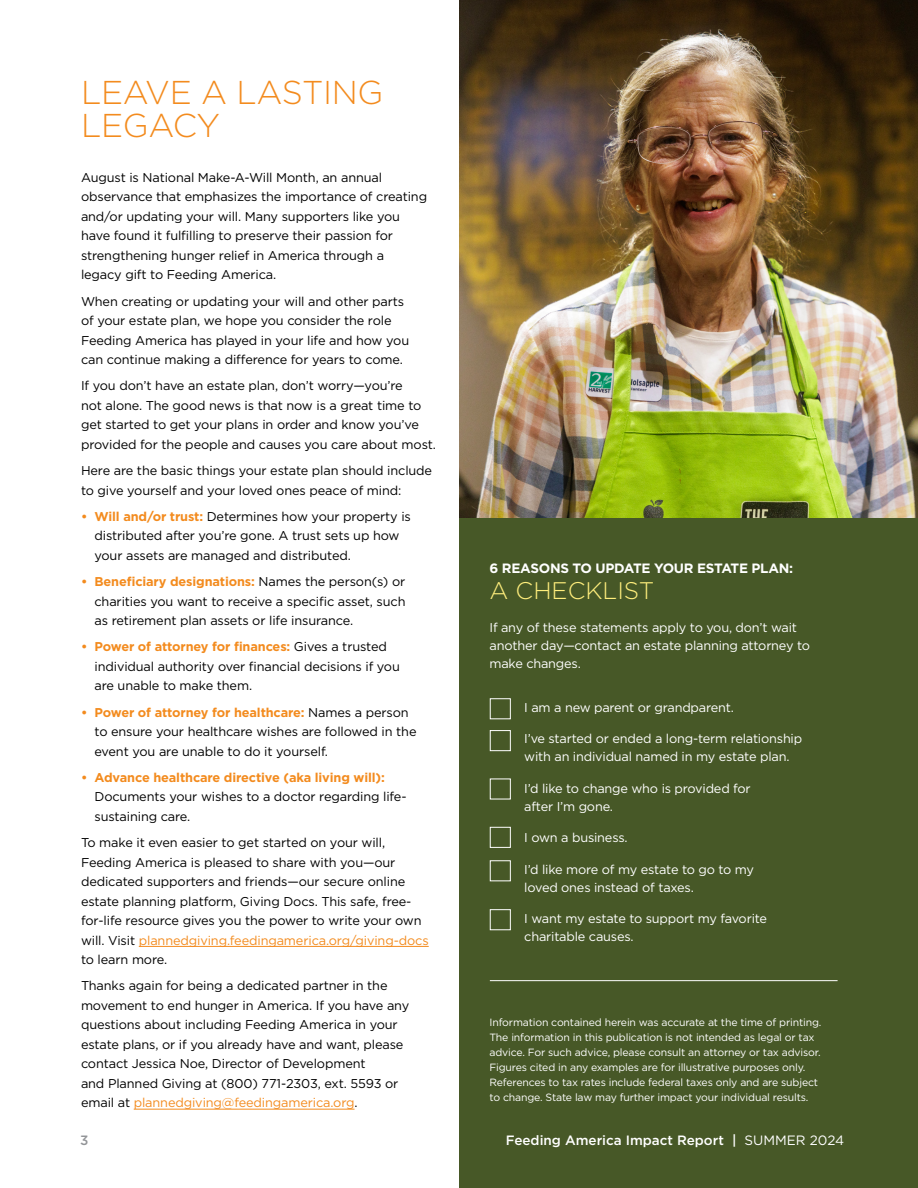
<style>
.page{position:relative;width:918px;height:1188px;background:#fff}
.page>*{position:absolute;margin:0;border:0;box-sizing:border-box;transform-origin:0 0}
.t1{font:300 33px/33px "Gotham";letter-spacing:-.01em;color:#f38b1e}
.t2{font:300 24px "Gotham";color:#ffee7c}
.t3{font:500 13.5px "Gotham";color:#fff}
.t4{font:700 13.5px "Gotham";letter-spacing:-.02em;color:#fff}
.t5{font:500 13.5px "Gotham";color:#939598}
.t6{font:12.75px/19.5px "Gotham";letter-spacing:-.01em;color:#000}
.t7{font:12.75px/18px "Gotham";letter-spacing:-.015em;color:#fff}
.t8{font:700 12.75px "Gotham";letter-spacing:-.01em;color:#f38b1e}
.t9{font:10.5px/15px "Gotham";letter-spacing:-.015em;color:#fff}
.s1{font-weight:700;color:#f38b1e}
.s2{color:#f38b1e}
.s3{font-weight:400}
</style>
<div class="page">
<div style="left:459px;top:0;width:459px;height:1188px;background:#475827"></div>
<img style="left:459px;top:0;width:459px;height:517px">
<hr style="left:139px;top:946px;width:290px;height:1px;background:#f38b1e">
<hr style="left:134px;top:1109px;width:221px;height:1px;background:#f38b1e">
<div style="left:490px;top:698px;width:21px;height:21px;border:1px solid #fff"></div>
<div style="left:490px;top:730px;width:21px;height:21px;border:1px solid #fff"></div>
<div style="left:490px;top:779px;width:21px;height:20px;border:1px solid #fff"></div>
<div style="left:490px;top:827px;width:21px;height:21px;border:1px solid #fff"></div>
<div style="left:490px;top:860px;width:21px;height:21px;border:1px solid #fff"></div>
<div style="left:490px;top:909px;width:21px;height:21px;border:1px solid #fff"></div>
<hr style="left:490px;top:980px;width:348px;height:1px;background:#fff">
<h1 class="t1" style="left:81px;top:75px;width:304px">LEAVE A LASTING<br>LEGACY</h1>
<p class="t6" style="left:81px;top:167px;width:348px">August is National Make-A-Will Month, an annual observance that emphasizes the importance of creating and/or updating your will. Many supporters like you have found it fulfilling to preserve their passion for strengthening hunger relief in America through a legacy gift to Feeding America.</p>
<p class="t6" style="left:81px;top:291px;width:330px">When creating or updating your will and other parts of your estate plan, we hope you consider the role Feeding America has played in your life and how you can continue making a difference for years to come.</p>
<p class="t6" style="left:81px;top:376px;width:356px">If you don’t have an estate plan, don’t worry—you’re<br>not alone. The good news is that now is a great time to get started to get your plans in order and know you’ve provided for the people and causes you care about most.</p>
<p class="t6" style="left:81px;top:461px;width:353px">Here are the basic things your estate plan should include to give yourself and your loved ones peace of mind:</p>
<p class="t6" style="left:95px;top:506px;width:318px;text-indent:-14px"><span class="s1">• Will and/or trust:</span> Determines how your property is distributed after you’re gone. A trust sets up how your assets are managed and distributed.</p>
<p class="t6" style="left:95px;top:572px;width:313px;text-align:justify;text-indent:-14px"><span class="s1">• Beneficiary designations:</span> Names the person(s) or charities you want to receive a specific asset, such as retirement plan assets or life insurance.</p>
<p class="t6" style="left:95px;top:637px;width:307px;text-indent:-14px"><span class="s1">• Power of attorney for finances:</span> Gives a trusted individual authority over financial decisions if you are unable to make them.</p>
<p class="t6" style="left:95px;top:702px;width:324px;text-indent:-14px"><span class="s1">• Power of attorney for healthcare:</span> Names a person to ensure your healthcare wishes are followed in the event you are unable to do it yourself.</p>
<p class="t8" style="left:81px;top:769px;width:305px">• Advance healthcare directive (aka living will):</p>
<p class="t6" style="left:95px;top:787px;width:314px">Documents your wishes to a doctor regarding life&shy;sustaining care.</p>
<p class="t6" style="left:81px;top:833px;width:349px">To make it even easier to get started on your will, Feeding America is pleased to share with you—our dedicated supporters and friends—our secure online estate planning platform, Giving Docs. This safe, free&shy;for-life resource gives you the power to write your own will. Visit <span class="s2">plannedgiving.feedingamerica.org/giving-docs </span>to learn more.</p>
<p class="t6" style="left:81px;top:976px;width:330px">Thanks again for being a dedicated partner in the movement to end hunger in America. If you have any questions about including Feeding America in your estate plans, or if you already have and want, please contact Jessica Noe, Director of Development<br>and Planned Giving at (800) 771-2303, ext. 5593 or email at <span class="s2">plannedgiving@feedingamerica.org</span>.</p>
<p class="t4" style="left:489px;top:559px;width:305px">6 REASONS TO UPDATE YOUR ESTATE PLAN:</p>
<h2 class="t2" style="left:490px;top:575px;width:167px">A CHECKLIST</h2>
<p class="t7" style="left:489px;top:618px;width:322px">If any of these statements apply to you, don’t wait another day—contact an estate planning attorney to make changes.</p>
<p class="t7" style="left:524px;top:698px;width:211px">I am a new parent or grandparent.</p>
<p class="t7" style="left:524px;top:729px;width:280px">I’ve started or ended a long-term relationship with an individual named in my estate plan.</p>
<p class="t7" style="left:524px;top:779px;width:228px">I’d like to change who is provided for after I’m gone.</p>
<p class="t7" style="left:524px;top:828px;width:105px">I own a business.</p>
<p class="t7" style="left:524px;top:860px;width:231px">I’d like more of my estate to go to my loved ones instead of taxes.</p>
<p class="t7" style="left:524px;top:909px;width:244px">I want my estate to support my favorite charitable causes.</p>
<p class="t9" style="left:489px;top:1015px;width:334px">Information contained herein was accurate at the time of printing.<br>The information in this publication is not intended as legal or tax advice. For such advice, please consult an attorney or tax advisor.<br>Figures cited in any examples are for illustrative purposes only.<br>References to tax rates include federal taxes only and are subject to change. State law may further impact your individual results.</p>
<p class="t5" style="left:80px;top:1131px;width:10px">3</p>
<p class="t3" style="left:506px;top:1131px;width:340px">Feeding America Impact Report | <span class="s3">SUMMER 2024</span></p>
</div>
